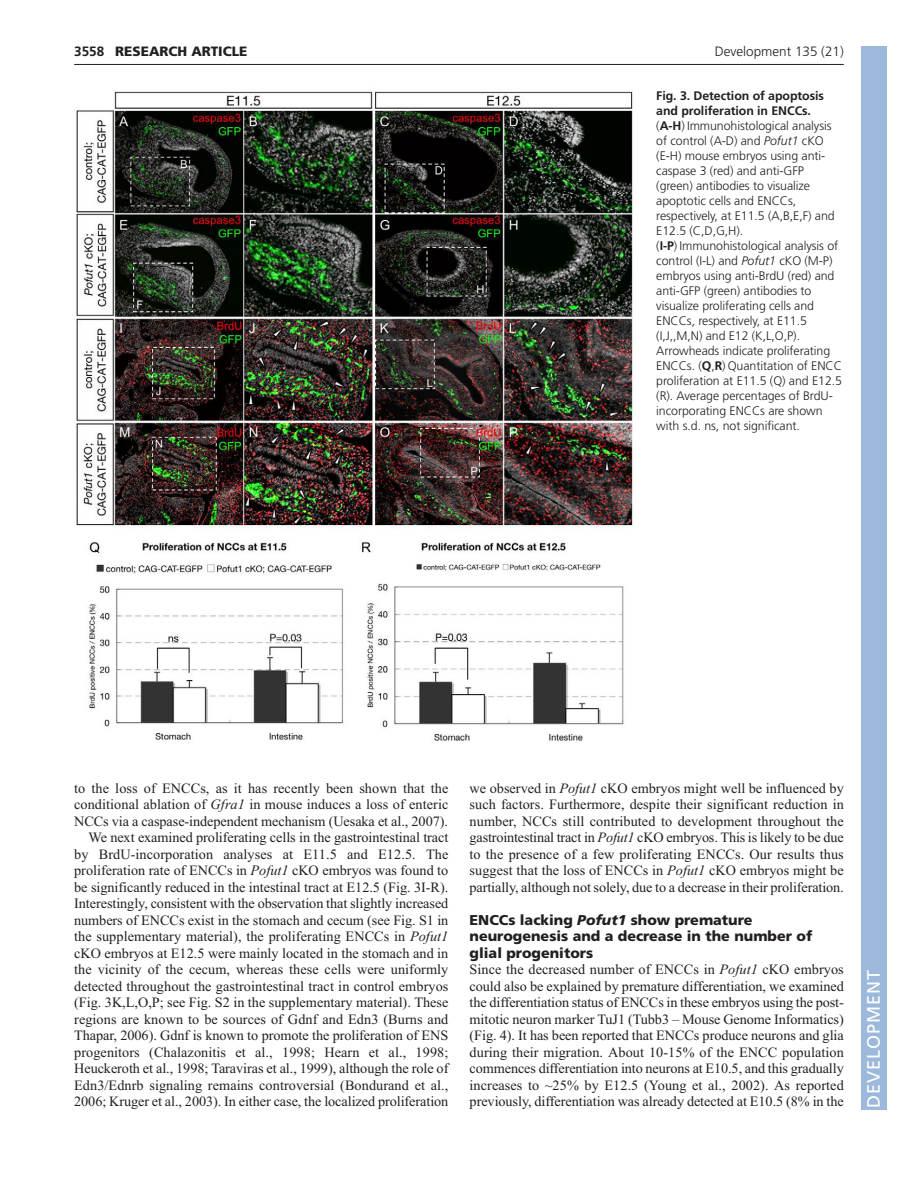
<style>
.page{position:relative;width:918px;height:1188px;background:#fff}
.page>*{position:absolute;margin:0;border:0;box-sizing:border-box;transform-origin:0 0}
.t1{font:18px "Frutiger LT Std";letter-spacing:.055em;color:#fff}
.t2{font:14.25px/16.5px "Times New Roman";color:#231f20;text-align:justify}
.t3{font:900 14.25px/16.5px "Frutiger LT Std";color:#231f20}
.t4{font:300 13.5px "Frutiger LT Std";color:#231f20}
.t5{font:900 13.5px "Frutiger LT Std";color:#231f20}
.t6{font:700 13.5px "Frutiger LT Std";color:#231f20}
.t7{font:300 12.3px/15px "Frutiger LT Std";letter-spacing:-.005em;color:#231f20}
.s1{font-weight:700}
.s2{font-style:italic}
</style>
<div class="page">
<hr style="left:74px;top:64px;width:770px;height:1px;background:#231f20">
<img style="left:76px;top:91px;width:558px;height:650px">
<div style="left:861px;top:46px;width:25px;height:1064px;background:#9cb9db"></div>
<p class="t6" style="left:74px;top:46px;width:32px">3558</p>
<p class="t5" style="left:115px;top:46px;width:134px">RESEARCH ARTICLE</p>
<p class="t4" style="left:715px;top:46px;width:131px">Development 135 (21)</p>
<p class="t7" style="left:656px;top:89px;width:187px"><span class="s1">Fig. 3. Detection of apoptosis and proliferation in ENCCs. </span>(<span class="s1">A-H</span>) Immunohistological analysis of control (A-D) and <span class="s2">Pofut1</span> cKO (E-H) mouse embryos using anti&shy;caspase 3 (red) and anti-GFP (green) antibodies to visualize apoptotic cells and ENCCs, respectively, at E11.5 (A,B,E,F) and<br>E12.5 (C,D,G,H).<br>(<span class="s1">I-P</span>) Immunohistological analysis of control (I-L) and <span class="s2">Pofut1</span> cKO (M-P) embryos using anti-BrdU (red) and anti-GFP (green) antibodies to visualize proliferating cells and<br>ENCCs, respectively, at E11.5 (I,J,,M,N) and E12 (K,L,O,P).<br>Arrowheads indicate proliferating<br>ENCCs. (<span class="s1">Q</span>,<span class="s1">R</span>) Quantitation of ENCC proliferation at E11.5 (Q) and E12.5 (R). Average percentages of BrdU&shy;incorporating ENCCs are shown with s.d. ns, not significant.</p>
<p class="t2" style="left:74px;top:781px;width:376px;text-align:right">to the loss of ENCCs, as it has recently been shown that the conditional ablation of <span class="s2">Gfra1</span> in mouse induces a loss of enteric NCCs via a caspase-independent mechanism (Uesaka et al., 2007).<br>We next examined proliferating cells in the gastrointestinal tract by BrdU-incorporation analyses at E11.5 and E12.5. The proliferation rate of ENCCs in <span class="s2">Pofut1</span> cKO embryos was found to be significantly reduced in the intestinal tract at E12.5 (Fig. 3I-R).<br>Interestingly, consistent with the observation that slightly increased numbers of ENCCs exist in the stomach and cecum (see Fig. S1 in the supplementary material), the proliferating ENCCs in <span class="s2">Pofut1 </span>cKO embryos at E12.5 were mainly located in the stomach and in the vicinity of the cecum, whereas these cells were uniformly detected throughout the gastrointestinal tract in control embryos (Fig. 3K,L,O,P; see Fig. S2 in the supplementary material). These regions are known to be sources of Gdnf and Edn3 (Burns and Thapar, 2006). Gdnf is known to promote the proliferation of ENS progenitors (Chalazonitis et al., 1998; Hearn et al., 1998; Heuckeroth et al., 1998; Taraviras et al., 1999), although the role of Edn3/Ednrb signaling remains controversial (Bondurand et al., 2006; Kruger et al., 2003). In either case, the localized proliferation</p>
<p class="t2" style="left:470px;top:781px;width:376px">we observed in <span class="s2">Pofut1</span> cKO embryos might well be influenced by such factors. Furthermore, despite their significant reduction in number, NCCs still contributed to development throughout the gastrointestinal tract in <span class="s2">Pofut1</span> cKO embryos. This is likely to be due to the presence of a few proliferating ENCCs. Our results thus suggest that the loss of ENCCs in <span class="s2">Pofut1</span> cKO embryos might be partially, although not solely, due to a decrease in their proliferation.</p>
<p class="t3" style="left:470px;top:913px;width:344px">ENCCs lacking <span class="s2">Pofut1</span> show premature neurogenesis and a decrease in the number of glial progenitors</p>
<p class="t2" style="left:470px;top:963px;width:376px">Since the decreased number of ENCCs in <span class="s2">Pofut1</span> cKO embryos could also be explained by premature differentiation, we examined the differentiation status of ENCCs in these embryos using the post&shy;mitotic neuron marker TuJ1 (Tubb3 – Mouse Genome Informatics) (Fig. 4). It has been reported that ENCCs produce neurons and glia during their migration. About 10-15% of the ENCC population commences differentiation into neurons at E10.5, and this gradually increases to ~25% by E12.5 (Young et al., 2002). As reported previously, differentiation was already detected at E10.5 (8% in the</p>
<p class="t1" style="left:863px;top:1108px;width:140px;rotate:-90deg">DEVELOPMENT</p>
</div>
